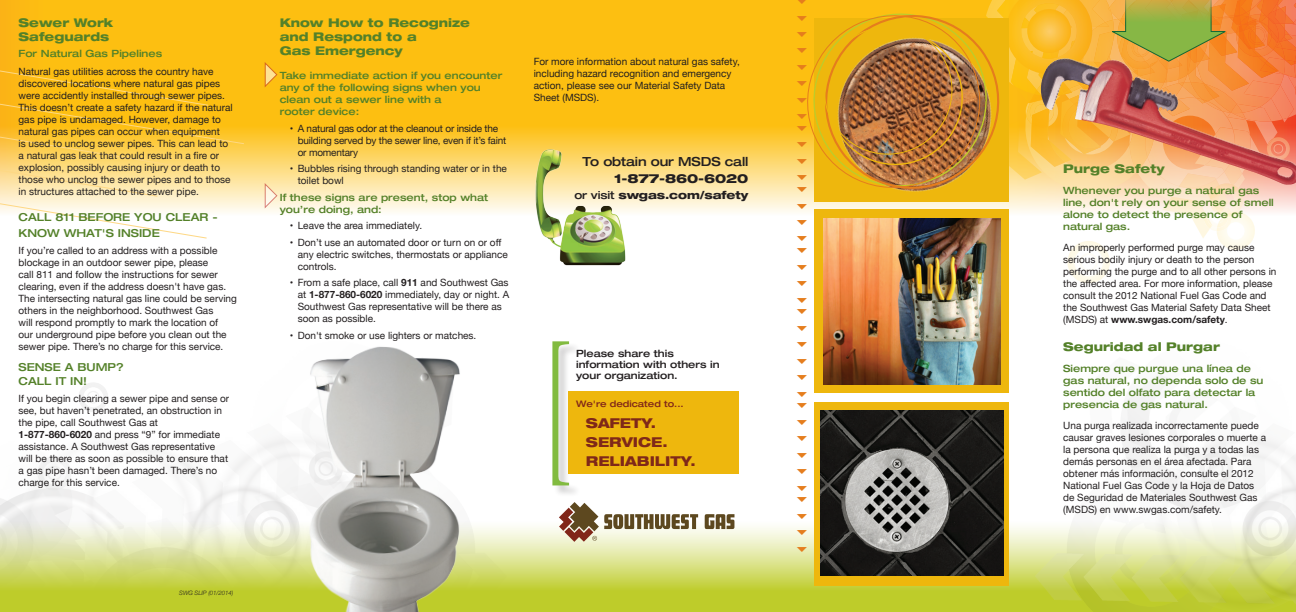
<style>
.page{position:relative;width:1296px;height:612px;background:#fff}
.page>*{position:absolute;margin:0;border:0;box-sizing:border-box;transform-origin:0 0}
.t1{font:800 expanded 13.6px "Helvetica Neue";color:#7f2819}
.t2{font:500 expanded 12.5px "Helvetica Neue";letter-spacing:-.01em;color:#231f20}
.t3{font:800 expanded 12.5px "Helvetica Neue";letter-spacing:-.01em;color:#231f20}
.t4{font:800 expanded 12px "Helvetica Neue";color:#548129}
.t5{font:500 expanded 11px "Helvetica Neue";color:#548129}
.t6{font:800 expanded 11px "Helvetica Neue";letter-spacing:-.01em;color:#231f20}
.t7{font:10px/12px "Helvetica Neue";color:#231f20}
.t8{font:500 expanded 10px/12px "Helvetica Neue";color:#548129}
.t9{font:10px/12px "Helvetica Neue";letter-spacing:-.02em;color:#231f20}
.t10{font:500 expanded 10px/11px "Helvetica Neue";color:#231f20}
.t11{font:500 expanded 9px "Helvetica Neue";color:#812619}
.t12{font:italic 300 6px "Helvetica Neue";color:#231f20}
.s1{font-weight:700}
.s2{font-weight:500}
</style>
<div class="page">
<img style="left:0;top:383px;width:272px;height:228px">
<svg style="left:1px;top:504px;width:1034px;height:108px;background:#d7df83"></svg>
<div style="left:523px;top:0;width:772px;height:253px;background:#fdbf11"></div>
<div style="left:0;top:0;width:523px;height:253px;background:#fdbf11"></div>
<svg style="left:0;top:50px;width:814px;height:203px"></svg>
<div style="left:814px;top:210px;width:195px;height:183px;background:#eeb70d"></div>
<div style="left:814px;top:402px;width:195px;height:183px;background:#eeb70d"></div>
<img style="left:1035px;top:385px;width:260px;height:227px">
<svg style="left:0;top:68px;width:244px;height:170px"></svg>
<svg style="left:559px;top:502px;width:175px;height:39px"></svg>
<img style="left:272px;top:346px;width:211px;height:266px">
<div style="left:568px;top:391px;width:171px;height:83px;background:#eeb70d"></div>
<img style="left:514px;top:123px;width:133px;height:143px">
<div style="left:553px;top:342px;width:27px;height:155px;background:#231f20;opacity:.2"></div>
<svg style="left:552px;top:341px;width:17px;height:144px"></svg>
<img style="left:820px;top:410px;width:183px;height:165px">
<img style="left:823px;top:283px;width:177px;height:101px">
<svg style="left:264px;top:62px;width:13px;height:25px"></svg>
<svg style="left:264px;top:183px;width:13px;height:25px"></svg>
<svg style="left:796px;top:18px;width:19px;height:181px"></svg>
<img style="left:815px;top:0;width:481px;height:283px">
<svg style="left:797px;top:18px;width:10px;height:3px"></svg>
<svg style="left:797px;top:32px;width:10px;height:5px"></svg>
<svg style="left:797px;top:48px;width:10px;height:5px"></svg>
<svg style="left:797px;top:65px;width:10px;height:5px"></svg>
<svg style="left:797px;top:81px;width:10px;height:5px"></svg>
<svg style="left:797px;top:98px;width:10px;height:5px"></svg>
<svg style="left:797px;top:114px;width:10px;height:5px"></svg>
<svg style="left:797px;top:126px;width:10px;height:5px"></svg>
<svg style="left:797px;top:142px;width:10px;height:5px"></svg>
<svg style="left:797px;top:159px;width:10px;height:5px"></svg>
<svg style="left:797px;top:175px;width:10px;height:5px"></svg>
<svg style="left:797px;top:187px;width:10px;height:5px"></svg>
<svg style="left:797px;top:203px;width:10px;height:5px"></svg>
<svg style="left:797px;top:220px;width:10px;height:5px"></svg>
<svg style="left:797px;top:236px;width:10px;height:5px"></svg>
<svg style="left:797px;top:248px;width:10px;height:5px"></svg>
<svg style="left:797px;top:513px;width:10px;height:5px"></svg>
<svg style="left:797px;top:530px;width:10px;height:5px"></svg>
<svg style="left:797px;top:546px;width:10px;height:5px"></svg>
<p class="t4" style="left:19px;top:15px;width:96px">Sewer Work</p>
<p class="t4" style="left:19px;top:29px;width:92px">Safeguards</p>
<p class="t8" style="left:19px;top:47px;width:145px">For Natural Gas Pipelines</p>
<p class="t7" style="left:19px;top:66px;width:216px">Natural gas utilities across the country have discovered locations where natural gas pipes were accidently installed through sewer pipes.<br>This doesn’t create a safety hazard if the natural gas pipe is undamaged. However, damage to natural gas pipes can occur when equipment<br>is used to unclog sewer pipes. This can lead to a natural gas leak that could result in a fire or explosion, possibly causing injury or death to those who unclog the sewer pipes and to those in structures attached to the sewer pipe.</p>
<p class="t5" style="left:19px;top:210px;width:200px">CALL 811 BEFORE YOU CLEAR -</p>
<p class="t5" style="left:19px;top:226px;width:143px">KNOW WHAT'S INSIDE</p>
<p class="t7" style="left:19px;top:244px;width:220px">If you’re called to an address with a possible blockage in an outdoor sewer pipe, please<br>call 811 and follow the instructions for sewer clearing, even if the address doesn't have gas.<br>The intersecting natural gas line could be serving others in the neighborhood. Southwest Gas<br>will respond promptly to mark the location of<br>our underground pipe before you clean out the sewer pipe. There’s no charge for this service.</p>
<p class="t5" style="left:19px;top:360px;width:107px">SENSE A BUMP?</p>
<p class="t5" style="left:19px;top:374px;width:70px">CALL IT IN!</p>
<p class="t7" style="left:19px;top:392px;width:212px">If you begin clearing a sewer pipe and sense or see, but haven’t penetrated, an obstruction in the pipe, call Southwest Gas at</p>
<p class="t7" style="left:19px;top:428px;width:203px"><span class="s1">1-877-860-6020</span> and press “9” for immediate assistance. A Southwest Gas representative</p>
<p class="t7" style="left:19px;top:452px;width:211px">will be there as soon as possible to ensure that a gas pipe hasn’t been damaged. There’s no charge for this service.</p>
<p class="t12" style="left:179px;top:588px;width:56px">SWG SLIP (01/2014)</p>
<p class="t4" style="left:280px;top:15px;width:192px">Know How to Recognize</p>
<p class="t4" style="left:280px;top:29px;width:139px">and Respond to a</p>
<p class="t4" style="left:280px;top:43px;width:125px">Gas Emergency</p>
<p class="t8" style="left:280px;top:69px;width:224px">Take immediate action if you encounter any of the following signs when you clean out a sewer line with a</p>
<p class="t8" style="left:280px;top:105px;width:81px">rooter device:</p>
<p class="t9" style="left:298px;top:122px;width:210px;text-indent:-8px">• A natural gas odor at the cleanout or inside the building served by the sewer line, even if it’s faint or momentary</p>
<p class="t7" style="left:298px;top:163px;width:211px;text-indent:-8px">• Bubbles rising through standing water or in the toilet bowl</p>
<p class="t8" style="left:280px;top:191px;width:210px">If these signs are present, stop what you’re doing, and:</p>
<p class="t7" style="left:290px;top:220px;width:134px">• Leave the area immediately.</p>
<p class="t7" style="left:298px;top:236px;width:212px;text-indent:-8px">• Don’t use an automated door or turn on or off any electric switches, thermostats or appliance controls.</p>
<p class="t7" style="left:298px;top:277px;width:213px;text-indent:-8px">• From a safe place, call <span class="s1">911</span> and Southwest Gas at <span class="s1">1-877-860-6020</span> immediately, day or night. A Southwest Gas representative will be there as soon as possible.</p>
<p class="t7" style="left:290px;top:329px;width:188px">• Don't smoke or use lighters or matches.</p>
<p class="t7" style="left:533px;top:56px;width:207px">For more information about natural gas safety,</p>
<p class="t7" style="left:533px;top:68px;width:199px">including hazard recognition and emergency action, please see our Material Safety Data</p>
<p class="t7" style="left:533px;top:92px;width:67px">Sheet (MSDS).</p>
<p class="t2" style="left:582px;top:154px;width:167px">To obtain our MSDS call</p>
<p class="t3" style="left:614px;top:171px;width:136px">1-877-860-6020</p>
<p class="t6" style="left:574px;top:188px;width:175px"><span class="s2">or visit</span> swgas.com/safety</p>
<p class="t10" style="left:576px;top:348px;width:145px">Please share this information with others in your organization.</p>
<p class="t1" style="left:586px;top:414px;width:72px">SAFETY.</p>
<p class="t1" style="left:586px;top:433px;width:83px">SERVICE.</p>
<p class="t1" style="left:586px;top:452px;width:111px">RELIABILITY.</p>
<p class="t11" style="left:576px;top:398px;width:109px">We're dedicated to...</p>
<p class="t4" style="left:1063px;top:161px;width:103px">Purge Safety</p>
<p class="t8" style="left:1063px;top:184px;width:212px">Whenever you purge a natural gas line, don't rely on your sense of smell alone to detect the presence of natural gas.</p>
<p class="t7" style="left:1063px;top:242px;width:215px">An improperly performed purge may cause serious bodily injury or death to the person performing the purge and to all other persons in the affected area. For more information, please consult the 2012 National Fuel Gas Code and the Southwest Gas Material Safety Data Sheet (MSDS) at <span class="s1">www.swgas.com/safety</span>.</p>
<p class="t4" style="left:1063px;top:339px;width:158px">Seguridad al Purgar</p>
<p class="t8" style="left:1063px;top:362px;width:202px">Siempre que purgue una línea de gas natural, no dependa solo de su sentido del olfato para detectar la presencia de gas natural.</p>
<p class="t7" style="left:1063px;top:420px;width:204px">Una purga realizada incorrectamente puede causar graves lesiones corporales o muerte a la persona que realiza la purga y a todas las demás personas en el área afectada. Para obtener más información, consulte el 2012<br>National Fuel Gas Code y la Hoja de Datos de Seguridad de Materiales Southwest Gas (MSDS) en www.swgas.com/safety.</p>
</div>
